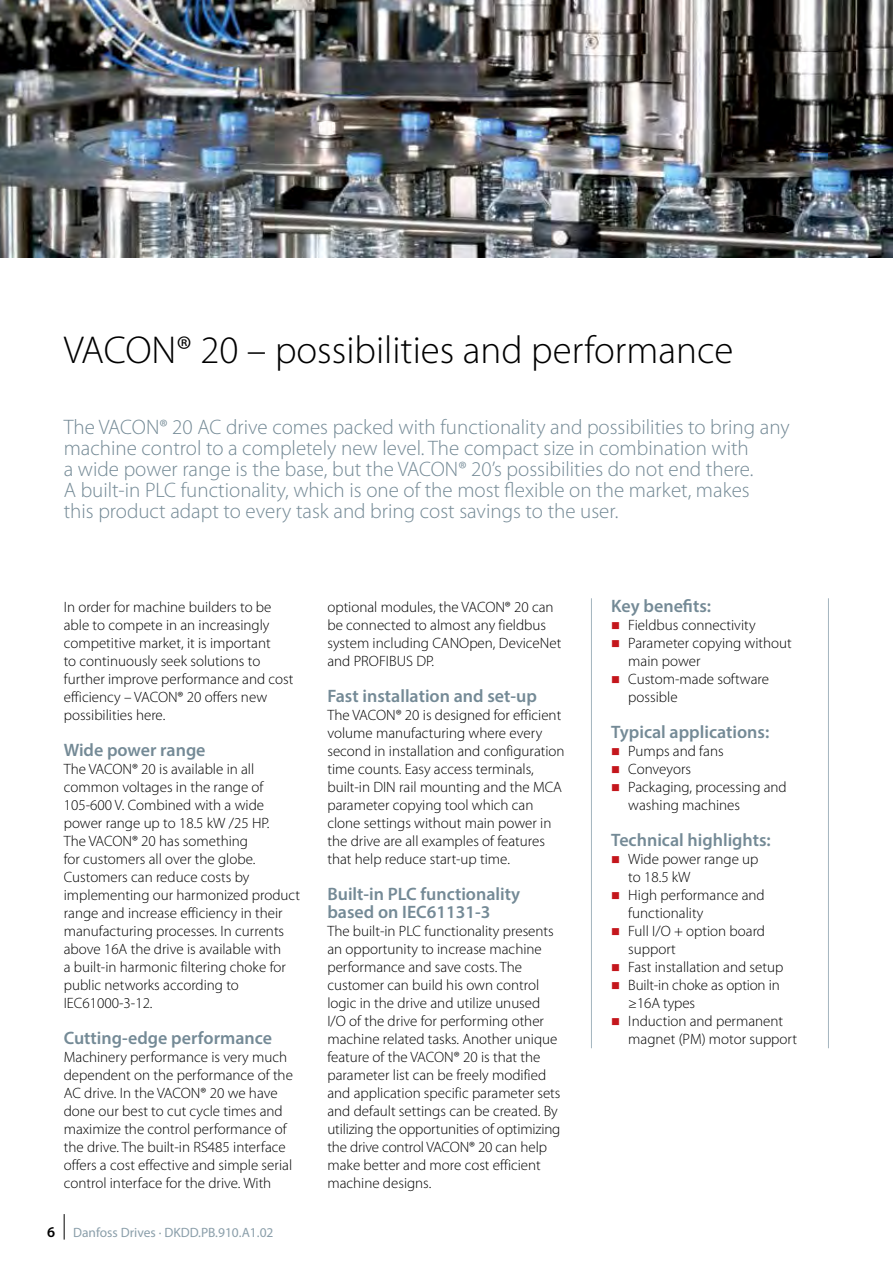
<style>
.page{position:relative;width:893px;height:1263px;background:#fff}
.page>*{position:absolute;margin:0;border:0;box-sizing:border-box;transform-origin:0 0}
.t1{font:300 39px "Myriad Pro";color:#000}
.t2{font:300 21px/21px "Myriad Pro";color:#748a96}
.t3{font:600 18px/18px "Myriad Pro";color:#748a96}
.t4{font:300 15px/18px "Myriad Pro";color:#000}
.t5{font:13.5px "Myriad Pro";color:#8b9faa}
.s1{font-weight:600;font-size:15px;color:#000}
</style>
<div class="page">
<img style="left:0;top:0;width:893px;height:257px">
<hr style="left:828px;top:598px;width:1px;height:450px;background:#a4b5bf">
<hr style="left:591px;top:598px;width:1px;height:450px;background:#a4b5bf">
<svg style="left:64px;top:1214px;width:1px;height:25px"></svg>
<h1 class="t1" style="left:64px;top:329px;width:671px">VACON® 20 – possibilities and performance</h1>
<p class="t2" style="left:64px;top:416px;width:727px">The VACON® 20 AC drive comes packed with functionality and possibilities to bring any machine control to a completely new level. The compact size in combination with<br>a wide power range is the base, but the VACON® 20’s possibilities do not end there.<br>A built-in PLC functionality, which is one of the most flexible on the market, makes<br>this product adapt to every task and bring cost savings to the user.</p>
<p class="t4" style="left:64px;top:598px;width:231px">In order for machine builders to be able to compete in an increasingly competitive market, it is important<br>to continuously seek solutions to further improve performance and cost efficiency – VACON® 20 offers new possibilities here.</p>
<p class="t3" style="left:64px;top:741px;width:143px">Wide power range</p>
<p class="t4" style="left:64px;top:760px;width:238px">The VACON® 20 is available in all common voltages in the range of<br>105-600 V. Combined with a wide power range up to 18.5 kW /25 HP.<br>The VACON® 20 has something<br>for customers all over the globe.<br>Customers can reduce costs by implementing our harmonized product range and increase efficiency in their manufacturing processes. In currents above 16A the drive is available with<br>a built-in harmonic filtering choke for public networks according to<br>IEC61000-3-12.</p>
<p class="t3" style="left:64px;top:1029px;width:210px">Cutting-edge performance</p>
<p class="t4" style="left:64px;top:1048px;width:231px">Machinery performance is very much dependent on the performance of the AC drive. In the VACON® 20 we have done our best to cut cycle times and maximize the control performance of the drive. The built-in RS485 interface offers a cost effective and simple serial control interface for the drive. With</p>
<p class="t5" style="left:47px;top:1224px;width:228px"><span class="s1">6</span> Danfoss Drives · DKDD.PB.910.A1.02</p>
<p class="t4" style="left:327px;top:598px;width:235px">optional modules, the VACON® 20 can be connected to almost any fieldbus system including CANOpen, DeviceNet and PROFIBUS DP.</p>
<p class="t3" style="left:327px;top:687px;width:211px">Fast installation and set-up</p>
<p class="t4" style="left:327px;top:706px;width:239px">The VACON® 20 is designed for efficient volume manufacturing where every second in installation and configuration time counts. Easy access terminals, built-in DIN rail mounting and the MCA parameter copying tool which can clone settings without main power in the drive are all examples of features that help reduce start-up time.</p>
<p class="t3" style="left:327px;top:885px;width:194px">Built-in PLC functionality based on IEC61131-3</p>
<p class="t4" style="left:327px;top:922px;width:235px">The built-in PLC functionality presents an opportunity to increase machine performance and save costs. The customer can build his own control logic in the drive and utilize unused I/O of the drive for performing other machine related tasks. Another unique feature of the VACON® 20 is that the parameter list can be freely modified and application specific parameter sets and default settings can be created. By utilizing the opportunities of optimizing the drive control VACON® 20 can help make better and more cost efficient machine designs.</p>
<p class="t3" style="left:611px;top:597px;width:101px">Key benefits:</p>
<p class="t4" style="left:628px;top:616px;width:165px">Fieldbus connectivity<br>Parameter copying without main power<br>Custom-made software possible</p>
<p class="t3" style="left:611px;top:723px;width:160px">Typical applications:</p>
<p class="t4" style="left:628px;top:742px;width:160px">Pumps and fans<br>Conveyors<br>Packaging, processing and washing machines</p>
<p class="t3" style="left:611px;top:831px;width:161px">Technical highlights:</p>
<p class="t4" style="left:628px;top:850px;width:170px">Wide power range up<br>to 18.5 kW<br>High performance and functionality<br>Full I/O + option board support<br>Fast installation and setup<br>Built-in choke as option in ≥16A types<br>Induction and permanent magnet (PM) motor support</p>
</div>
